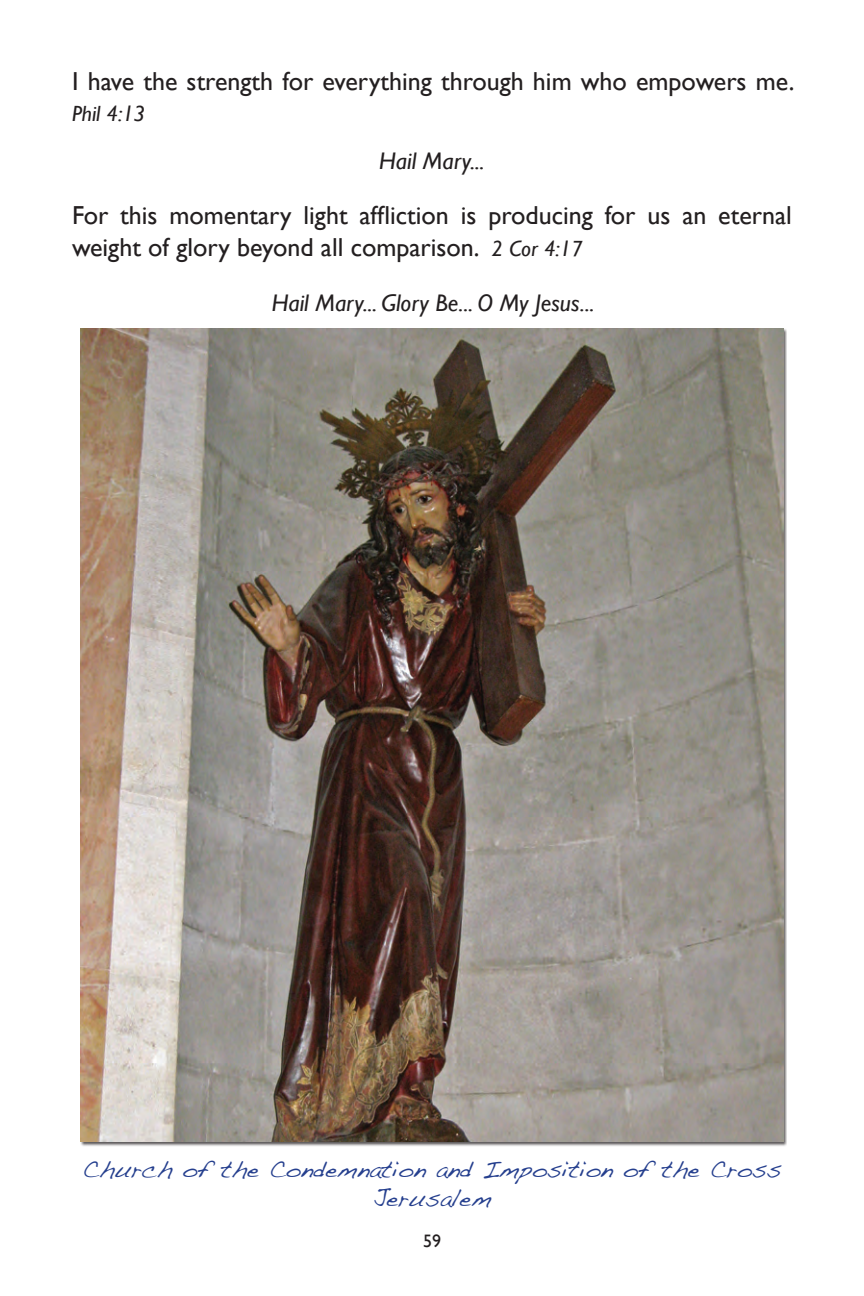
<style>
.page{position:relative;width:864px;height:1296px;background:#fff}
.page>*{position:absolute;margin:0;border:0;box-sizing:border-box;transform-origin:0 0}
.t1{font:26px/31.2px "Gill Sans";color:#231f20}
.t2{font:24px "Handwriting Dakota";color:#253f8e}
.t3{font:italic 24px "Gill Sans";color:#231f20}
.t4{font:italic 22px "Gill Sans";color:#231f20}
.t5{font:18px "Gill Sans";color:#231f20}
.s1{font-style:italic;font-size:22px}
</style>
<div class="page">
<img style="left:81px;top:328px;width:702px;height:814px">
<p class="t1" style="left:72px;top:65px;width:724px">I have the strength for everything through him who empowers me.</p>
<p class="t4" style="left:72px;top:101px;width:75px">Phil 4:13</p>
<p class="t3" style="left:379px;top:147px;width:107px">Hail Mary...</p>
<p class="t1" style="left:72px;top:200px;width:721px">For this momentary light affliction is producing for us an eternal weight of glory beyond all comparison. <span class="s1">2 Cor 4:17</span></p>
<p class="t3" style="left:272px;top:289px;width:324px">Hail Mary... Glory Be... O My Jesus...</p>
<p class="t2" style="left:83px;top:1155px;width:700px">Church of the Condemnation and Imposition of the Cross</p>
<p class="t2" style="left:373px;top:1184px;width:120px">Jerusalem</p>
<p class="t5" style="left:423px;top:1230px;width:19px">59</p>
</div>
